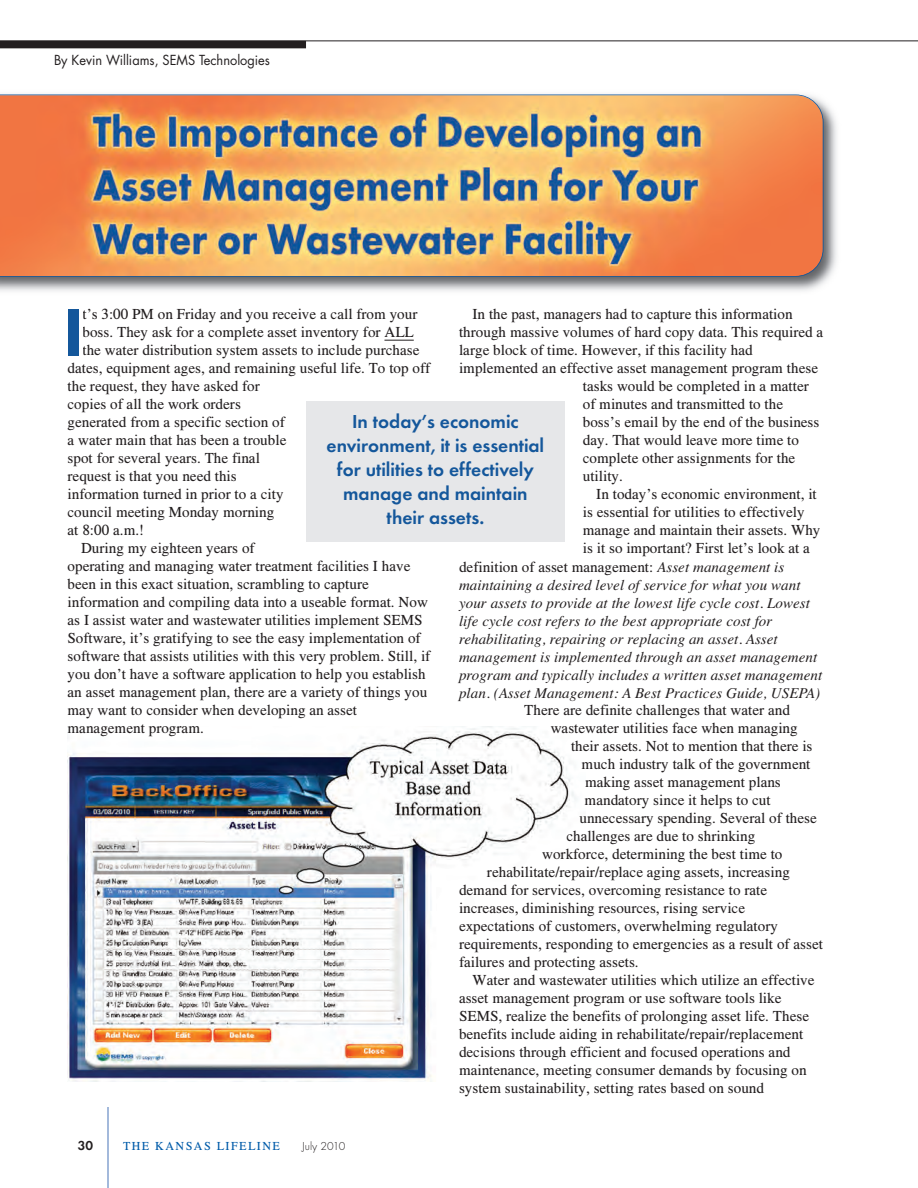
<style>
.page{position:relative;width:918px;height:1188px;background:#fff}
.page>*{position:absolute;margin:0;border:0;box-sizing:border-box;transform-origin:0 0}
.t1{font:700 70.2px "Futura T";color:#14579b;scale:.83 1}
.t2{font:600 19.5px/24px "Futura T";color:#14579b;text-align:center}
.t3{font:15px "Times CSATT";letter-spacing:.005em;color:#231f20}
.t4{font:italic 15px/18px "Times";letter-spacing:.005em;color:#231f20}
.t5{font:13.5px "Futura";color:#231f20;scale:.95 1}
.t6{font:600 13.5px "Futura T";color:#231f20}
.t7{font:12px "Times CSATT";letter-spacing:.125em;color:#015ba9}
.t8{font:300 12px "Futura T";color:#231f20}
.s1{font-family:"Times";font-style:italic}
</style>
<div class="page">
<img style="left:68px;top:727px;width:509px;height:354px">
<hr style="left:384px;top:340px;width:30px;height:1px;background:#231f20">
<div style="left:306px;top:402px;width:259px;height:140px;background:#e6e7e9"></div>
<img style="left:0;top:103px;width:837px;height:188px">
<svg style="left:0;top:94px;width:824px;height:183px;background:#d19968"></svg>
<hr style="left:108px;top:1107px;width:1px;height:81px;background:#4975b9">
<hr style="left:0;top:40px;width:918px;height:1px;background:#231f20">
<div style="left:0;top:41px;width:306px;height:7px;background:#231f20"></div>
<p class="t5" style="left:54px;top:54px;width:229px">By Kevin Williams, SEMS Technologies</p>
<p class="t3" style="left:82px;top:309px;width:336px">t’s 3:00 PM on Friday and you receive a call from your</p>
<p class="t3" style="left:82px;top:327px;width:333px">boss. They ask for a complete asset inventory for ALL</p>
<p class="t3" style="left:82px;top:345px;width:339px">the water distribution system assets to include purchase</p>
<p class="t3" style="left:68px;top:363px;width:364px">dates, equipment ages, and remaining useful life. To top off</p>
<p class="t3" style="left:68px;top:381px;width:194px">the request, they have asked for</p>
<p class="t3" style="left:68px;top:399px;width:175px">copies of all the work orders</p>
<p class="t3" style="left:68px;top:417px;width:219px">generated from a specific section of</p>
<p class="t3" style="left:68px;top:435px;width:220px">a water main that has been a trouble</p>
<p class="t3" style="left:68px;top:453px;width:194px">spot for several years. The final</p>
<p class="t3" style="left:68px;top:471px;width:171px">request is that you need this</p>
<p class="t3" style="left:68px;top:489px;width:218px">information turned in prior to a city</p>
<p class="t3" style="left:68px;top:507px;width:208px">council meeting Monday morning</p>
<p class="t3" style="left:68px;top:525px;width:78px">at 8:00 a.m.!</p>
<p class="t3" style="left:81px;top:543px;width:175px">During my eighteen years of</p>
<p class="t3" style="left:68px;top:561px;width:344px">operating and managing water treatment facilities I have</p>
<p class="t3" style="left:68px;top:579px;width:303px">been in this exact situation, scrambling to capture</p>
<p class="t3" style="left:68px;top:597px;width:362px">information and compiling data into a useable format. Now</p>
<p class="t3" style="left:68px;top:615px;width:357px">as I assist water and wastewater utilities implement SEMS</p>
<p class="t3" style="left:68px;top:633px;width:355px">Software, it’s gratifying to see the easy implementation of</p>
<p class="t3" style="left:68px;top:651px;width:364px">software that assists utilities with this very problem. Still, if</p>
<p class="t3" style="left:68px;top:669px;width:360px">you don’t have a software application to help you establish</p>
<p class="t3" style="left:68px;top:687px;width:361px">an asset management plan, there are a variety of things you</p>
<p class="t3" style="left:68px;top:705px;width:291px">may want to consider when developing an asset</p>
<p class="t3" style="left:68px;top:723px;width:138px">management program.</p>
<h1 class="t1" style="left:64px;top:304px;width:24px">I</h1>
<p class="t3" style="left:473px;top:309px;width:322px">In the past, managers had to capture this information</p>
<p class="t3" style="left:459px;top:327px;width:366px">through massive volumes of hard copy data. This required a</p>
<p class="t3" style="left:459px;top:345px;width:295px">large block of time. However, if this facility had</p>
<p class="t3" style="left:459px;top:363px;width:360px">implemented an effective asset management program these</p>
<p class="t3" style="left:583px;top:381px;width:227px">tasks would be completed in a matter</p>
<p class="t3" style="left:583px;top:399px;width:202px">of minutes and transmitted to the</p>
<p class="t3" style="left:583px;top:417px;width:238px">boss’s email by the end of the business</p>
<p class="t3" style="left:583px;top:435px;width:218px">day. That would leave more time to</p>
<p class="t3" style="left:583px;top:453px;width:214px">complete other assignments for the</p>
<p class="t3" style="left:583px;top:471px;width:42px">utility.</p>
<p class="t3" style="left:596px;top:489px;width:222px">In today’s economic environment, it</p>
<p class="t3" style="left:583px;top:507px;width:223px">is essential for utilities to effectively</p>
<p class="t3" style="left:583px;top:525px;width:239px">manage and maintain their assets. Why</p>
<p class="t3" style="left:583px;top:543px;width:229px">is it so important? First let’s look at a</p>
<p class="t3" style="left:459px;top:562px;width:327px">definition of asset management: <span class="s1">Asset management is</span></p>
<p class="t4" style="left:459px;top:577px;width:365px">maintaining a desired level of service for what you want your assets to provide at the lowest life cycle cost. Lowest life cycle cost refers to the best appropriate cost for rehabilitating, repairing or replacing an asset. Asset management is implemented through an asset management program and typically includes a written asset management plan. (Asset Management: A Best Practices Guide, USEPA)</p>
<p class="t3" style="left:524px;top:705px;width:267px">There are definite challenges that water and</p>
<p class="t3" style="left:551px;top:723px;width:248px">wastewater utilities face when managing</p>
<p class="t3" style="left:571px;top:741px;width:243px">their assets. Not to mention that there is</p>
<p class="t3" style="left:582px;top:759px;width:230px">much industry talk of the government</p>
<p class="t3" style="left:585px;top:777px;width:197px">making asset management plans</p>
<p class="t3" style="left:585px;top:795px;width:187px">mandatory since it helps to cut</p>
<p class="t3" style="left:580px;top:813px;width:239px">unnecessary spending. Several of these</p>
<p class="t3" style="left:566px;top:831px;width:190px">challenges are due to shrinking</p>
<p class="t3" style="left:542px;top:849px;width:242px">workforce, determining the best time to</p>
<p class="t3" style="left:487px;top:867px;width:304px">rehabilitate/repair/replace aging assets, increasing</p>
<p class="t3" style="left:459px;top:885px;width:310px">demand for services, overcoming resistance to rate</p>
<p class="t3" style="left:459px;top:903px;width:287px">increases, diminishing resources, rising service</p>
<p class="t3" style="left:459px;top:921px;width:321px">expectations of customers, overwhelming regulatory</p>
<p class="t3" style="left:459px;top:939px;width:365px">requirements, responding to emergencies as a result of asset</p>
<p class="t3" style="left:459px;top:957px;width:181px">failures and protecting assets.</p>
<p class="t3" style="left:473px;top:975px;width:344px">Water and wastewater utilities which utilize an effective</p>
<p class="t3" style="left:459px;top:993px;width:324px">asset management program or use software tools like</p>
<p class="t3" style="left:459px;top:1011px;width:352px">SEMS, realize the benefits of prolonging asset life. These</p>
<p class="t3" style="left:459px;top:1029px;width:346px">benefits include aiding in rehabilitate/repair/replacement</p>
<p class="t3" style="left:459px;top:1047px;width:333px">decisions through efficient and focused operations and</p>
<p class="t3" style="left:459px;top:1065px;width:349px">maintenance, meeting consumer demands by focusing on</p>
<p class="t3" style="left:459px;top:1083px;width:306px">system sustainability, setting rates based on sound</p>
<h2 class="t2" style="left:327px;top:411px;width:219px">In today’s economic environment, it is essential for utilities to effectively manage and maintain their assets.</h2>
<p class="t6" style="left:78px;top:1140px;width:17px">30</p>
<p class="t7" style="left:123px;top:1141px;width:158px">THE KANSAS LIFELINE</p>
<p class="t8" style="left:302px;top:1141px;width:45px">July 2010</p>
</div>
